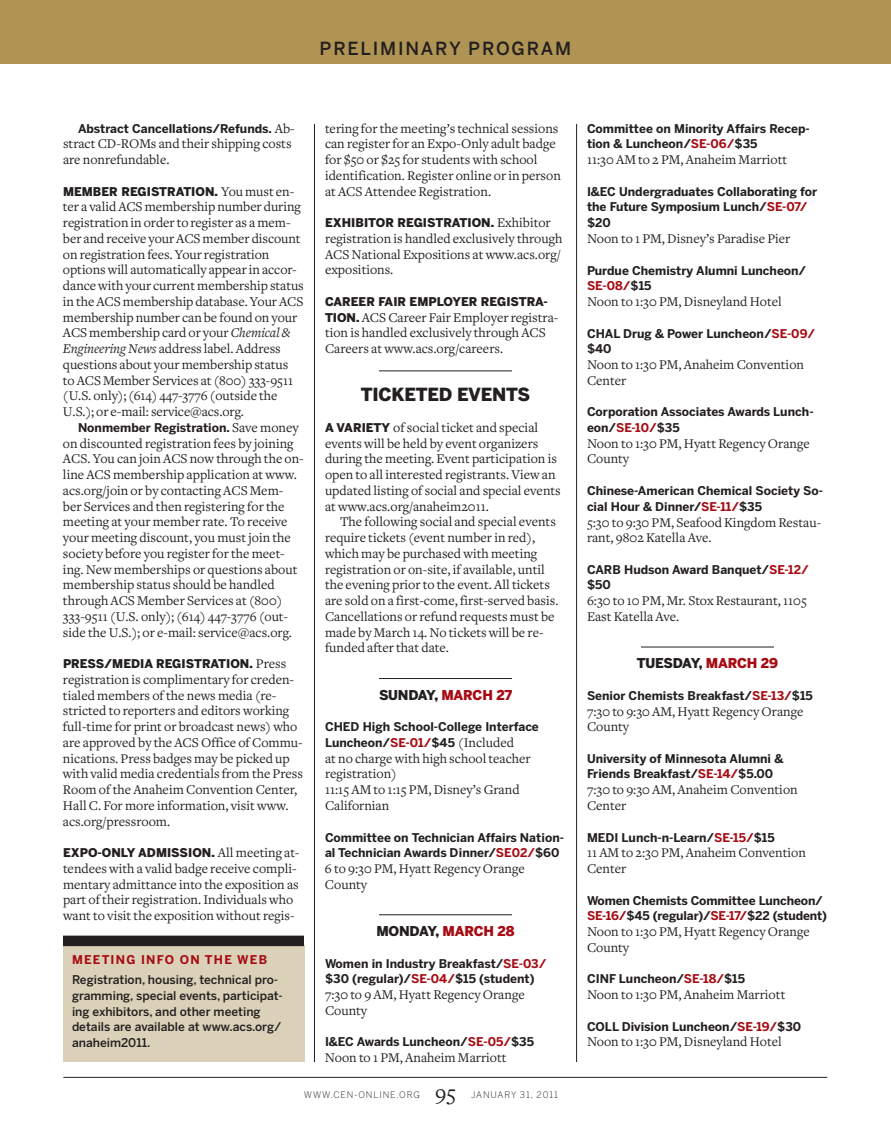
<style>
.page{position:relative;width:891px;height:1134px;background:#fff}
.page>*{position:absolute;margin:0;border:0;box-sizing:border-box;transform-origin:0 0}
.t1{font:22.5px "CEN Freight Text";color:#231f20}
.t2{font:500 18px "Benton Sans";letter-spacing:.1em;color:#231f20}
.t3{font:900 18px "Benton Sans";letter-spacing:-.015em;color:#231f20}
.t4{font:13.8px/15.8px "CEN Freight Text";color:#231f20}
.t5{font:900 13.5px "Benton Sans";letter-spacing:-.015em;color:#231f20}
.t6{font:700 12px/15.8px "Benton Sans";color:#231f20}
.t7{font:900 12px "Benton Sans";color:#231f20}
.t8{font:500 12px/15.8px "Benton Sans";color:#231f20}
.t9{font:700 12px "Benton Sans";letter-spacing:.1em;color:#a70a12}
.t10{font:300 9px "Benton Sans";letter-spacing:.1em;color:#231f20}
.s1{font-family:"CEN Freight Text";font-weight:400;font-size:13.8px}
.s2{font-style:italic}
.s3{font-family:"Benton Sans";font-weight:900;font-size:12px}
.s4{color:#a70a12}
</style>
<div class="page">
<hr style="left:63px;top:1077px;width:764px;height:1px;background:#231f20">
<hr style="left:379px;top:370px;width:133px;height:1px;background:#231f20">
<hr style="left:379px;top:678px;width:133px;height:1px;background:#231f20">
<hr style="left:379px;top:915px;width:133px;height:1px;background:#231f20">
<hr style="left:641px;top:647px;width:133px;height:1px;background:#231f20">
<hr style="left:314px;top:124px;width:1px;height:938px;background:#231f20">
<hr style="left:576px;top:124px;width:1px;height:938px;background:#231f20">
<div style="left:63px;top:945px;width:241px;height:117px;background:#dad1b8"></div>
<div style="left:63px;top:936px;width:241px;height:10px;background:#231f20"></div>
<div style="left:0;top:0;width:891px;height:64px;background:#b09454"></div>
<h2 class="t2" style="left:320px;top:38px;width:253px">PRELIMINARY PROGRAM</h2>
<p class="t6" style="left:78px;top:120px;width:218px">Abstract Cancellations/Refunds. <span class="s1">Ab-</span></p>
<p class="t4" style="left:63px;top:136px;width:230px">stract CD-ROMs and their shipping costs are nonrefundable.</p>
<p class="t7" style="left:63px;top:184px;width:233px">MEMBER REGISTRATION. <span class="s1">You must en-</span></p>
<p class="t4" style="left:63px;top:199px;width:242px">ter a valid ACS membership number during registration in order to register as a mem&shy;ber and receive your ACS member discount on registration fees. Your registration options will automatically appear in accor&shy;dance with your current membership status in the ACS membership database. Your ACS membership number can be found on your ACS membership card or your <span class="s2">Chemical &amp; Engineering News</span> address label. Address questions about your membership status<br>to ACS Member Services at (800) 333-9511 (U.S. only); (614) 447-3776 (outside the U.S.); or e-mail: service@acs.org.</p>
<p class="t6" style="left:78px;top:420px;width:222px">Nonmember Registration. <span class="s1">Save money</span></p>
<p class="t4" style="left:63px;top:436px;width:242px">on discounted registration fees by joining ACS. You can join ACS now through the on&shy;line ACS membership application at www. acs.org/join or by contacting ACS Mem&shy;ber Services and then registering for the meeting at your member rate. To receive your meeting discount, you must join the society before you register for the meet&shy;ing. New memberships or questions about membership status should be handled through ACS Member Services at (800)<br>333-9511 (U.S. only); (614) 447-3776 (out&shy;side the U.S.); or e-mail: service@acs.org.</p>
<p class="t7" style="left:63px;top:657px;width:225px">PRESS/MEDIA REGISTRATION. <span class="s1">Press</span></p>
<p class="t4" style="left:63px;top:672px;width:242px">registration is complimentary for creden&shy;tialed members of the news media (re&shy;stricted to reporters and editors working full-time for print or broadcast news) who are approved by the ACS Office of Commu&shy;nications. Press badges may be picked up with valid media credentials from the Press Room of the Anaheim Convention Center, Hall C. For more information, visit www. acs.org/pressroom.</p>
<p class="t7" style="left:63px;top:846px;width:238px">EXPO-ONLY ADMISSION. <span class="s1">All meeting at-</span></p>
<p class="t4" style="left:63px;top:861px;width:237px">tendees with a valid badge receive compli&shy;mentary admittance into the exposition as part of their registration. Individuals who want to visit the exposition without regis-</p>
<p class="t9" style="left:72px;top:952px;width:197px">MEETING INFO ON THE WEB</p>
<p class="t8" style="left:72px;top:972px;width:212px">Registration, housing, technical pro&shy;gramming, special events, participat&shy;ing exhibitors, and other meeting details are available at www.acs.org/ anaheim2011.</p>
<p class="t4" style="left:325px;top:121px;width:237px">tering for the meeting’s technical sessions can register for an Expo-Only adult badge for $50 or $25 for students with school identification. Register online or in person at ACS Attendee Registration.</p>
<p class="t7" style="left:325px;top:216px;width:227px">EXHIBITOR REGISTRATION. <span class="s1">Exhibitor</span></p>
<p class="t4" style="left:325px;top:231px;width:239px">registration is handled exclusively through<br>ACS National Expositions at www.acs.org/ expositions.</p>
<p class="t7" style="left:325px;top:294px;width:224px">CAREER FAIR EMPLOYER REGISTRA-</p>
<p class="t4" style="left:325px;top:310px;width:235px"><span class="s3">TION.</span> ACS Career Fair Employer registra&shy;tion is handled exclusively through ACS<br>Careers at www.acs.org/careers.</p>
<h2 class="t3" style="left:361px;top:384px;width:171px">TICKETED EVENTS</h2>
<p class="t4" style="left:325px;top:420px;width:237px"><span class="s3">A VARIETY</span> of social ticket and special events will be held by event organizers during the meeting. Event participation is open to all interested registrants. View an updated listing of social and special events at www.acs.org/anaheim2011.</p>
<p class="t4" style="left:325px;top:514px;width:235px;text-indent:15px">The following social and special events require tickets (event number in red), which may be purchased with meeting registration or on-site, if available, until the evening prior to the event. All tickets are sold on a first-come, first-served basis.<br>Cancellations or refund requests must be made by March 14. No tickets will be re&shy;funded after that date.</p>
<p class="t5" style="left:379px;top:687px;width:134px">SUNDAY, <span class="s4">MARCH 27</span></p>
<p class="t6" style="left:325px;top:719px;width:215px">CHED High School-College Interface<br>Luncheon/<span class="s4">SE-01/</span>$45 <span class="s1">(Included</span></p>
<p class="t4" style="left:325px;top:751px;width:207px">at no charge with high school teacher registration)<br>11:15 AM to 1:15 PM, Disney’s Grand<br>Californian</p>
<p class="t6" style="left:325px;top:829px;width:241px">Committee on Technician Affairs Nation&shy;al Technician Awards Dinner/<span class="s4">SE02/</span>$60</p>
<p class="t4" style="left:325px;top:861px;width:201px">6 to 9:30 PM, Hyatt Regency Orange<br>County</p>
<p class="t5" style="left:376px;top:923px;width:140px">MONDAY, <span class="s4">MARCH 28</span></p>
<p class="t6" style="left:325px;top:955px;width:223px">Women in Industry Breakfast/<span class="s4">SE-03/ </span>$30 (regular)/<span class="s4">SE-04/</span>$15 (student)</p>
<p class="t4" style="left:325px;top:987px;width:201px">7:30 to 9 AM, Hyatt Regency Orange<br>County</p>
<p class="t6" style="left:325px;top:1034px;width:211px">I&amp;EC Awards Luncheon/<span class="s4">SE-05/</span>$35</p>
<p class="t4" style="left:325px;top:1050px;width:183px">Noon to 1 PM, Anaheim Marriott</p>
<p class="t10" style="left:304px;top:1089px;width:118px">WWW.CEN-ONLINE.ORG</p>
<h1 class="t1" style="left:435px;top:1081px;width:22px">95</h1>
<p class="t10" style="left:471px;top:1089px;width:88px">JANUARY 31, 2011</p>
<p class="t6" style="left:587px;top:120px;width:224px">Committee on Minority Affairs Recep&shy;tion &amp; Luncheon/<span class="s4">SE-06/</span>$35</p>
<p class="t4" style="left:587px;top:152px;width:202px">11:30 AM to 2 PM, Anaheim Marriott</p>
<p class="t6" style="left:587px;top:183px;width:232px">I&amp;EC Undergraduates Collaborating for the Future Symposium Lunch/<span class="s4">SE-07/ </span>$20</p>
<p class="t4" style="left:587px;top:231px;width:205px">Noon to 1 PM, Disney’s Paradise Pier</p>
<p class="t6" style="left:587px;top:262px;width:221px">Purdue Chemistry Alumni Luncheon/<br><span class="s4">SE-08/</span>$15</p>
<p class="t4" style="left:587px;top:294px;width:196px">Noon to 1:30 PM, Disneyland Hotel</p>
<p class="t6" style="left:587px;top:325px;width:230px">CHAL Drug &amp; Power Luncheon/<span class="s4">SE-09/ </span>$40</p>
<p class="t4" style="left:587px;top:357px;width:219px">Noon to 1:30 PM, Anaheim Convention<br>Center</p>
<p class="t6" style="left:587px;top:404px;width:228px">Corporation Associates Awards Lunch&shy;eon/<span class="s4">SE-10/</span>$35</p>
<p class="t4" style="left:587px;top:436px;width:224px">Noon to 1:30 PM, Hyatt Regency Orange<br>County</p>
<p class="t6" style="left:587px;top:483px;width:238px">Chinese-American Chemical Society So&shy;cial Hour &amp; Dinner/<span class="s4">SE-11/</span>$35</p>
<p class="t4" style="left:587px;top:514px;width:236px">5:30 to 9:30 PM, Seafood Kingdom Restau&shy;rant, 9802 Katella Ave.</p>
<p class="t6" style="left:587px;top:561px;width:223px">CARB Hudson Award Banquet/<span class="s4">SE-12/ </span>$50</p>
<p class="t4" style="left:587px;top:593px;width:221px">6:30 to 10 PM, Mr. Stox Restaurant, 1105<br>East Katella Ave.</p>
<p class="t5" style="left:637px;top:655px;width:143px">TUESDAY, <span class="s4">MARCH 29</span></p>
<p class="t6" style="left:587px;top:687px;width:227px">Senior Chemists Breakfast/<span class="s4">SE-13/</span>$15</p>
<p class="t4" style="left:587px;top:703px;width:218px">7:30 to 9:30 AM, Hyatt Regency Orange<br>County</p>
<p class="t6" style="left:587px;top:750px;width:198px">University of Minnesota Alumni &amp;<br>Friends Breakfast/<span class="s4">SE-14/</span>$5.00</p>
<p class="t4" style="left:587px;top:782px;width:212px">7:30 to 9:30 AM, Anaheim Convention<br>Center</p>
<p class="t6" style="left:587px;top:829px;width:189px">MEDI Lunch-n-Learn/<span class="s4">SE-15/</span>$15</p>
<p class="t4" style="left:587px;top:845px;width:220px">11 AM to 2:30 PM, Anaheim Convention<br>Center</p>
<p class="t6" style="left:587px;top:892px;width:242px">Women Chemists Committee Luncheon/<br><span class="s4">SE-16/</span>$45 (regular)/<span class="s4">SE-17/</span>$22 (student)</p>
<p class="t4" style="left:587px;top:924px;width:224px">Noon to 1:30 PM, Hyatt Regency Orange<br>County</p>
<p class="t6" style="left:587px;top:971px;width:160px">CINF Luncheon/<span class="s4">SE-18/</span>$15</p>
<p class="t4" style="left:587px;top:987px;width:200px">Noon to 1:30 PM, Anaheim Marriott</p>
<p class="t6" style="left:587px;top:1018px;width:216px">COLL Division Luncheon/<span class="s4">SE-19/</span>$30</p>
<p class="t4" style="left:587px;top:1034px;width:196px">Noon to 1:30 PM, Disneyland Hotel</p>
</div>
